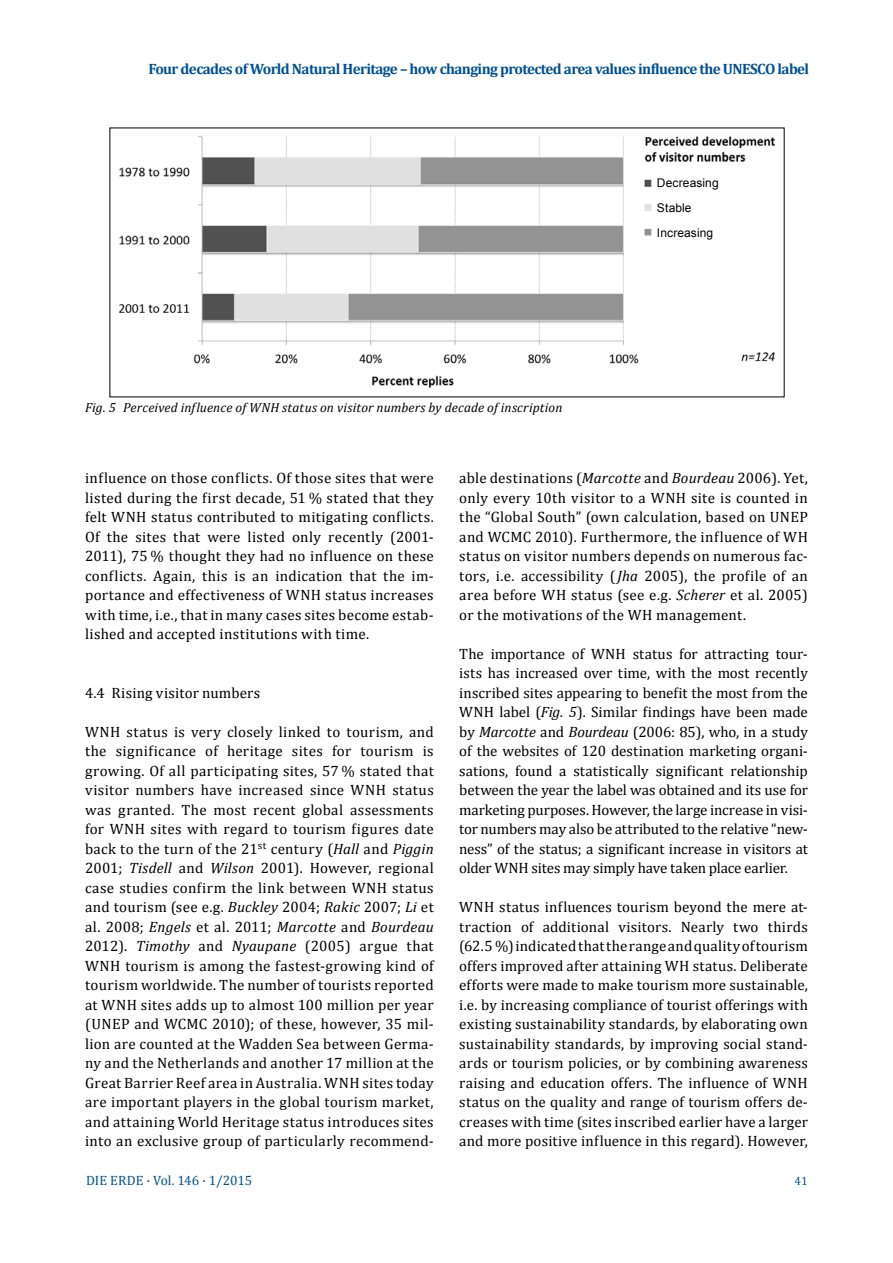
<style>
.page{position:relative;width:893px;height:1263px;background:#fff}
.page>*{position:absolute;margin:0;border:0;box-sizing:border-box;transform-origin:0 0}
.t1{font:15px/19.5px "Cambria";letter-spacing:.015em;color:#000;text-align:justify}
.t2{font:700 15px "Cambria";letter-spacing:-.04em;color:#005193}
.t3{font:13.5px "Cambria";letter-spacing:-.005em;color:#005193}
.t4{font:italic 13.2px "Cambria";letter-spacing:.01em;color:#000}
.t5{font:12px/24.6px "Arial";letter-spacing:.01em;color:#000}
.t6{font:12px "Cambria";color:#005193}
.s1{font-style:italic}
</style>
<div class="page">
<img style="left:118px;top:136px;width:658px;height:252px">
<div style="left:652px;top:176px;width:74px;height:69px;background:#fff"></div>
<p class="t2" style="left:148px;top:58px;width:662px">Four decades of World Natural Heritage – how changing protected area values influence the UNESCO label</p>
<p class="t4" style="left:85px;top:398px;width:479px">Fig. 5 Perceived influence of WNH status on visitor numbers by decade of inscription</p>
<p class="t5" style="left:657px;top:171px;width:63px">Decreasing<br>Stable<br>Increasing</p>
<p class="t1" style="left:85px;top:468px;width:350px">influence on those conflicts. Of those sites that were listed during the first decade, 51 % stated that they felt WNH status contributed to mitigating conflicts.<br>Of the sites that were listed only recently (2001- 2011), 75 % thought they had no influence on these conflicts. Again, this is an indication that the im&shy;portance and effectiveness of WNH status increases with time, i.e., that in many cases sites become estab&shy;lished and accepted institutions with time.</p>
<p class="t1" style="left:85px;top:683px;width:177px">4.4 Rising visitor numbers</p>
<p class="t1" style="left:85px;top:722px;width:350px">WNH status is very closely linked to tourism, and the significance of heritage sites for tourism is growing. Of all participating sites, 57 % stated that visitor numbers have increased since WNH status was granted. The most recent global assessments for WNH sites with regard to tourism figures date back to the turn of the 21<sup>st</sup> century (<span class="s1">Hall</span> and <span class="s1">Piggin </span>2001; <span class="s1">Tisdell</span> and <span class="s1">Wilson</span> 2001). However, regional case studies confirm the link between WNH status and tourism (see e.g. <span class="s1">Buckley</span> 2004; <span class="s1">Rakic</span> 2007; <span class="s1">Li</span> et al. 2008; <span class="s1">Engels</span> et al. 2011; <span class="s1">Marcotte</span> and <span class="s1">Bourdeau </span>2012). <span class="s1">Timothy</span> and <span class="s1">Nyaupane</span> (2005) argue that WNH tourism is among the fastest-growing kind of tourism worldwide. The number of tourists reported at WNH sites adds up to almost 100 million per year (UNEP and WCMC 2010); of these, however, 35 mil&shy;lion are counted at the Wadden Sea between Germa&shy;ny and the Netherlands and another 17 million at the Great Barrier Reef area in Australia. WNH sites today are important players in the global tourism market, and attaining World Heritage status introduces sites into an exclusive group of particularly recommend-</p>
<p class="t1" style="left:459px;top:468px;width:350px">able destinations (<span class="s1">Marcotte</span> and <span class="s1">Bourdeau</span> 2006). Yet, only every 10th visitor to a WNH site is counted in the “Global South” (own calculation, based on UNEP and WCMC 2010). Furthermore, the influence of WH status on visitor numbers depends on numerous fac&shy;tors, i.e. accessibility (<span class="s1">Jha</span> 2005), the profile of an area before WH status (see e.g. <span class="s1">Scherer</span> et al. 2005) or the motivations of the WH management.</p>
<p class="t1" style="left:459px;top:644px;width:350px">The importance of WNH status for attracting tour&shy;ists has increased over time, with the most recently inscribed sites appearing to benefit the most from the WNH label (<span class="s1">Fig. 5</span>). Similar findings have been made by <span class="s1">Marcotte</span> and <span class="s1">Bourdeau</span> (2006: 85), who, in a study of the websites of 120 destination marketing organi&shy;sations, found a statistically significant relationship between the year the label was obtained and its use for marketing purposes. However, the large increase in visi&shy;tor numbers may also be attributed to the relative “new&shy;ness” of the status; a significant increase in visitors at older WNH sites may simply have taken place earlier.</p>
<p class="t1" style="left:459px;top:897px;width:350px">WNH status influences tourism beyond the mere at&shy;traction of additional visitors. Nearly two thirds (62.5 %) indicated that the range and quality of tourism offers improved after attaining WH status. Deliberate efforts were made to make tourism more sustainable, i.e. by increasing compliance of tourist offerings with existing sustainability standards, by elaborating own sustainability standards, by improving social stand&shy;ards or tourism policies, or by combining awareness raising and education offers. The influence of WNH status on the quality and range of tourism offers de&shy;creases with time (sites inscribed earlier have a larger and more positive influence in this regard). However,</p>
<p class="t3" style="left:86px;top:1172px;width:168px">DIE ERDE · Vol. 146 · 1/2015</p>
<p class="t6" style="left:795px;top:1174px;width:15px">41</p>
</div>
